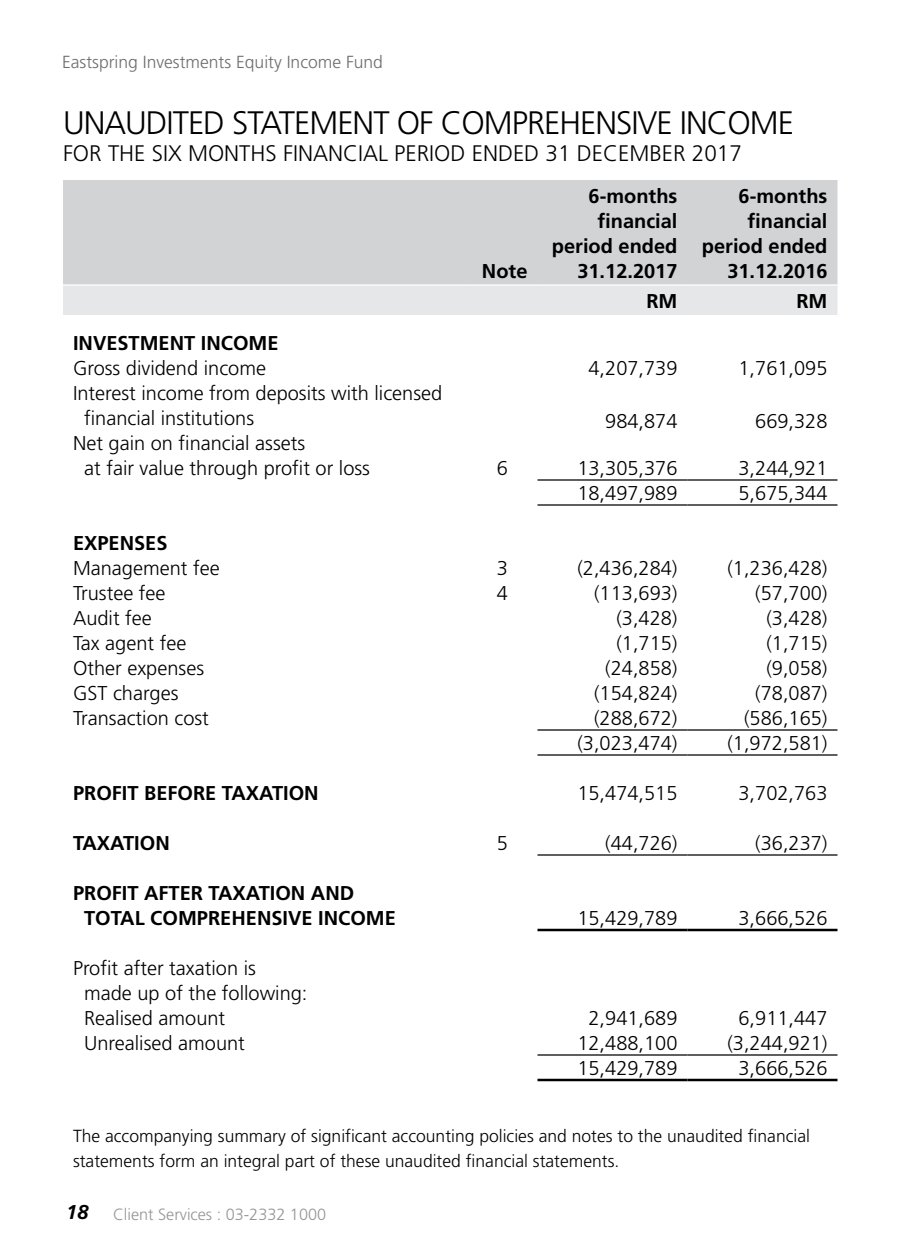
<style>
.page{position:relative;width:900px;height:1260px;background:#fff}
.page>*{position:absolute;margin:0;border:0;box-sizing:border-box;transform-origin:0 0}
.t1{font:300 32.5px "Frutiger";letter-spacing:-.03em;color:#000}
.t2{font:300 22.5px "Frutiger";color:#000}
.t3{font:300 20px/25px "Frutiger";color:#000}
.t4{font:700 20px/25px "Frutiger";color:#000;text-align:right}
.t5{font:300 17.5px/25px "Frutiger";color:#000}
.t6{font:300 17.5px "Frutiger";color:#6d6e71}
.t7{font:300 16.25px "Frutiger";color:#939598}
.s1{font-weight:700;font-style:italic;font-size:20px;color:#000}
</style>
<div class="page">
<div style="left:63px;top:180px;width:775px;height:104px;background:#d1d3d4"></div>
<div style="left:63px;top:286px;width:775px;height:29px;background:#e6e7e8"></div>
<hr style="left:538px;top:854px;width:150px;height:2px;background:#000">
<hr style="left:688px;top:854px;width:150px;height:2px;background:#000">
<hr style="left:538px;top:929px;width:150px;height:2px;background:#000">
<hr style="left:688px;top:929px;width:150px;height:2px;background:#000">
<hr style="left:538px;top:1054px;width:150px;height:2px;background:#000">
<hr style="left:688px;top:1054px;width:150px;height:2px;background:#000">
<hr style="left:538px;top:479px;width:150px;height:2px;background:#000">
<hr style="left:688px;top:479px;width:150px;height:2px;background:#000">
<hr style="left:538px;top:504px;width:150px;height:2px;background:#000">
<hr style="left:688px;top:504px;width:150px;height:2px;background:#000">
<hr style="left:538px;top:729px;width:150px;height:2px;background:#000">
<hr style="left:688px;top:729px;width:150px;height:2px;background:#000">
<hr style="left:538px;top:754px;width:150px;height:2px;background:#000">
<hr style="left:688px;top:754px;width:150px;height:2px;background:#000">
<hr style="left:538px;top:1079px;width:150px;height:2px;background:#000">
<hr style="left:688px;top:1079px;width:150px;height:2px;background:#000">
<p class="t6" style="left:62px;top:52px;width:322px">Eastspring Investments Equity Income Fund</p>
<h1 class="t1" style="left:63px;top:105px;width:733px">UNAUDITED STATEMENT OF COMPREHENSIVE INCOME</h1>
<p class="t2" style="left:63px;top:141px;width:680px">FOR THE SIX MONTHS FINANCIAL PERIOD ENDED 31 DECEMBER 2017</p>
<p class="t4" style="left:482px;top:258px;width:47px">Note</p>
<p class="t4" style="left:552px;top:183px;width:127px">6-months financial period ended<br>31.12.2017</p>
<p class="t4" style="left:702px;top:183px;width:127px">6-months financial period ended<br>31.12.2016</p>
<p class="t4" style="left:646px;top:288px;width:33px">RM</p>
<p class="t4" style="left:796px;top:288px;width:33px">RM</p>
<p class="t4" style="left:73px;top:331px;width:207px">INVESTMENT INCOME</p>
<p class="t3" style="left:73px;top:356px;width:194px">Gross dividend income</p>
<p class="t3" style="left:589px;top:356px;width:90px">4,207,739</p>
<p class="t3" style="left:739px;top:356px;width:90px">1,761,095</p>
<p class="t3" style="left:84px;top:381px;width:360px;text-indent:-11px">Interest income from deposits with licensed financial institutions</p>
<p class="t3" style="left:605px;top:408px;width:74px">984,874</p>
<p class="t3" style="left:755px;top:408px;width:74px">669,328</p>
<p class="t3" style="left:84px;top:431px;width:287px;text-indent:-11px">Net gain on financial assets<br>at fair value through profit or loss</p>
<p class="t3" style="left:497px;top:456px;width:13px">6</p>
<p class="t3" style="left:577px;top:456px;width:102px">13,305,376</p>
<p class="t3" style="left:739px;top:456px;width:90px">3,244,921</p>
<p class="t3" style="left:577px;top:481px;width:102px">18,497,989</p>
<p class="t3" style="left:739px;top:481px;width:90px">5,675,344</p>
<p class="t4" style="left:73px;top:531px;width:96px">EXPENSES</p>
<p class="t3" style="left:73px;top:556px;width:148px">Management fee</p>
<p class="t3" style="left:497px;top:556px;width:13px">3</p>
<p class="t3" style="left:577px;top:556px;width:102px">(2,436,284)</p>
<p class="t3" style="left:727px;top:556px;width:102px">(1,236,428)</p>
<p class="t3" style="left:73px;top:581px;width:94px">Trustee fee</p>
<p class="t3" style="left:497px;top:581px;width:13px">4</p>
<p class="t3" style="left:594px;top:581px;width:85px">(113,693)</p>
<p class="t3" style="left:755px;top:581px;width:74px">(57,700)</p>
<p class="t3" style="left:73px;top:606px;width:80px">Audit fee</p>
<p class="t3" style="left:616px;top:606px;width:63px">(3,428)</p>
<p class="t3" style="left:766px;top:606px;width:63px">(3,428)</p>
<p class="t3" style="left:73px;top:631px;width:115px">Tax agent fee</p>
<p class="t3" style="left:616px;top:631px;width:63px">(1,715)</p>
<p class="t3" style="left:766px;top:631px;width:63px">(1,715)</p>
<p class="t3" style="left:73px;top:656px;width:133px">Other expenses</p>
<p class="t3" style="left:605px;top:656px;width:74px">(24,858)</p>
<p class="t3" style="left:766px;top:656px;width:63px">(9,058)</p>
<p class="t3" style="left:73px;top:681px;width:107px">GST charges</p>
<p class="t3" style="left:594px;top:681px;width:85px">(154,824)</p>
<p class="t3" style="left:755px;top:681px;width:74px">(78,087)</p>
<p class="t3" style="left:73px;top:706px;width:137px">Transaction cost</p>
<p class="t3" style="left:594px;top:706px;width:85px">(288,672)</p>
<p class="t3" style="left:744px;top:706px;width:85px">(586,165)</p>
<p class="t3" style="left:577px;top:731px;width:102px">(3,023,474)</p>
<p class="t3" style="left:727px;top:731px;width:102px">(1,972,581)</p>
<p class="t4" style="left:73px;top:781px;width:247px">PROFIT BEFORE TAXATION</p>
<p class="t3" style="left:577px;top:781px;width:102px">15,474,515</p>
<p class="t3" style="left:739px;top:781px;width:90px">3,702,763</p>
<p class="t4" style="left:73px;top:831px;width:98px">TAXATION</p>
<p class="t3" style="left:497px;top:831px;width:13px">5</p>
<p class="t3" style="left:605px;top:831px;width:74px">(44,726)</p>
<p class="t3" style="left:755px;top:831px;width:74px">(36,237)</p>
<p class="t4" style="left:84px;top:881px;width:313px;text-align:left;text-indent:-11px">PROFIT AFTER TAXATION AND<br>TOTAL COMPREHENSIVE INCOME</p>
<p class="t3" style="left:577px;top:906px;width:102px">15,429,789</p>
<p class="t3" style="left:739px;top:906px;width:90px">3,666,526</p>
<p class="t3" style="left:84px;top:956px;width:225px;text-indent:-11px">Profit after taxation is made up of the following:<br>Realised amount</p>
<p class="t3" style="left:589px;top:1006px;width:90px">2,941,689</p>
<p class="t3" style="left:739px;top:1006px;width:90px">6,911,447</p>
<p class="t3" style="left:84px;top:1031px;width:162px">Unrealised amount</p>
<p class="t3" style="left:577px;top:1031px;width:102px">12,488,100</p>
<p class="t3" style="left:727px;top:1031px;width:102px">(3,244,921)</p>
<p class="t3" style="left:577px;top:1056px;width:102px">15,429,789</p>
<p class="t3" style="left:739px;top:1056px;width:90px">3,666,526</p>
<p class="t5" style="left:73px;top:1123px;width:739px">The accompanying summary of significant accounting policies and notes to the unaudited financial statements form an integral part of these unaudited financial statements.</p>
<p class="t7" style="left:66px;top:1205px;width:262px"><span class="s1">18</span> Client Services : 03-2332 1000</p>
</div>
